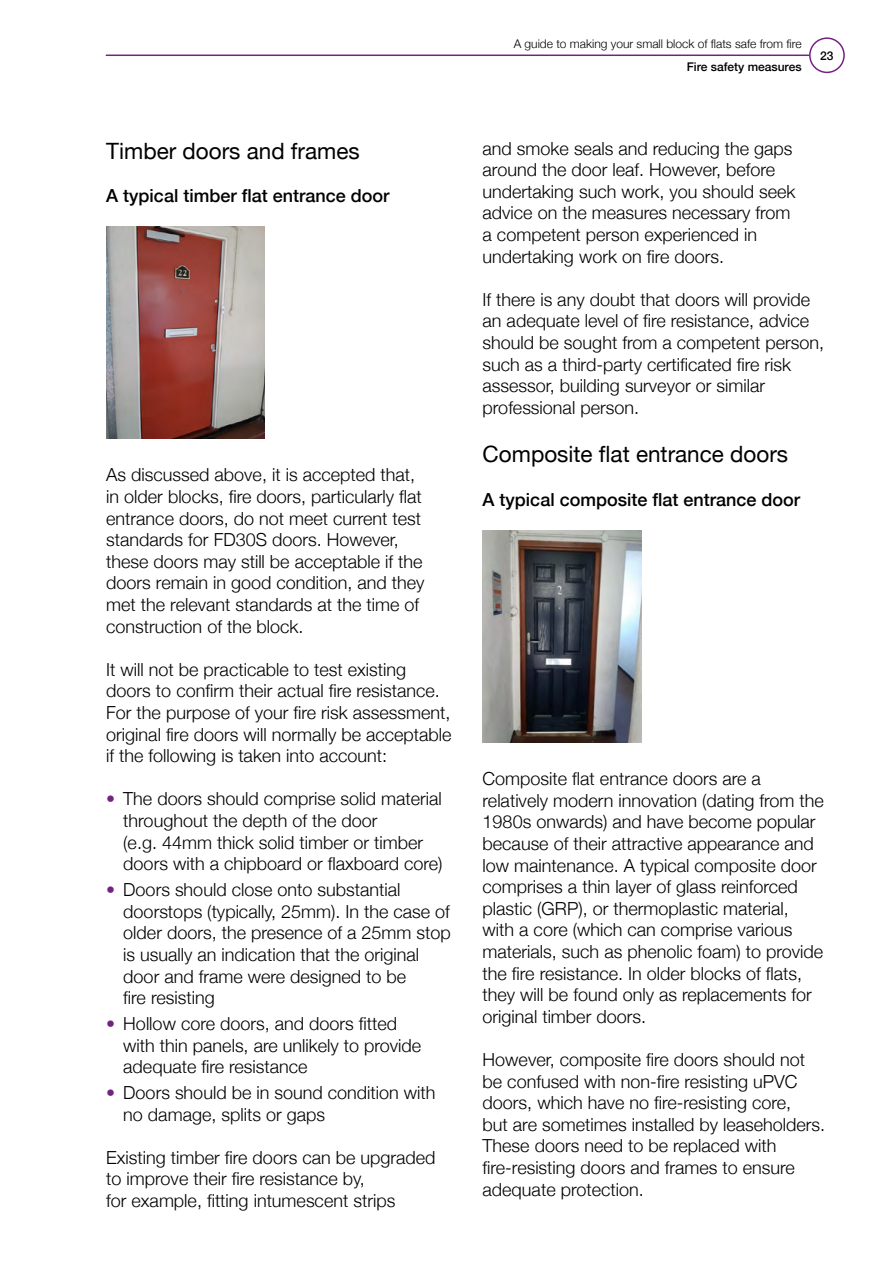
<style>
.page{position:relative;width:893px;height:1263px;background:#fff}
.page>*{position:absolute;margin:0;border:0;box-sizing:border-box;transform-origin:0 0}
.H3___H2{font:22.5px "Helvetica Neue";color:#000}
.Body{font:300 18px/21.6px "Helvetica Neue";color:#000}
.Body___bullets{font:300 18px/21.6px "Helvetica Neue";color:#000}
.Body___caption{font:500 18px "Helvetica Neue";color:#000}
.t1{font:300 12px "Helvetica Neue";color:#000}
.t2{font:500 12px "Helvetica Neue";color:#000}
.s1{font-weight:500;color:#732282}
</style>
<div class="page">
<img style="left:106px;top:227px;width:159px;height:211px">
<img style="left:483px;top:531px;width:158px;height:211px">
<hr style="left:106px;top:55px;width:703px;height:1px;background:#732282">
<div style="left:809px;top:37px;width:36px;height:36px;border:2px solid #732282;border-radius:50%"></div>
<h3 class="H3___H2" style="left:106px;top:134px;width:255px">Timber doors and frames</h3>
<p class="Body___caption" style="left:106px;top:181px;width:285px">A typical timber flat entrance door</p>
<p class="Body" style="left:106px;top:463px;width:320px">As discussed above, it is accepted that, in older blocks, fire doors, particularly flat entrance doors, do not meet current test standards for FD30S doors. However, these doors may still be acceptable if the doors remain in good condition, and they met the relevant standards at the time of construction of the block.</p>
<p class="Body" style="left:106px;top:657px;width:347px">It will not be practicable to test existing doors to confirm their actual fire resistance.<br>For the purpose of your fire risk assessment, original fire doors will normally be acceptable if the following is taken into account:</p>
<p class="Body___bullets" style="left:123px;top:787px;width:321px;text-indent:-17px"><span class="s1">•</span> The doors should comprise solid material throughout the depth of the door<br>(e.g. 44mm thick solid timber or timber doors with a chipboard or flaxboard core)</p>
<p class="Body___bullets" style="left:123px;top:877px;width:329px;text-indent:-17px"><span class="s1">•</span> Doors should close onto substantial doorstops (typically, 25mm). In the case of older doors, the presence of a 25mm stop is usually an indication that the original door and frame were designed to be<br>fire resisting</p>
<p class="Body___bullets" style="left:123px;top:1011px;width:299px;text-indent:-17px"><span class="s1">•</span> Hollow core doors, and doors fitted with thin panels, are unlikely to provide adequate fire resistance</p>
<p class="Body___bullets" style="left:123px;top:1080px;width:314px;text-indent:-17px"><span class="s1">•</span> Doors should be in sound condition with no damage, splits or gaps</p>
<p class="Body" style="left:106px;top:1145px;width:331px">Existing timber fire doors can be upgraded to improve their fire resistance by,<br>for example, fitting intumescent strips</p>
<p class="t1" style="left:514px;top:34px;width:289px">A guide to making your small block of flats safe from fire</p>
<p class="t2" style="left:687px;top:57px;width:116px">Fire safety measures</p>
<p class="t2" style="left:820px;top:46px;width:15px">23</p>
<p class="Body" style="left:483px;top:136px;width:314px">and smoke seals and reducing the gaps around the door leaf. However, before undertaking such work, you should seek advice on the measures necessary from a competent person experienced in undertaking work on fire doors.</p>
<p class="Body" style="left:483px;top:287px;width:343px">If there is any doubt that doors will provide an adequate level of fire resistance, advice should be sought from a competent person, such as a third-party certificated fire risk assessor, building surveyor or similar professional person.</p>
<h3 class="H3___H2" style="left:483px;top:438px;width:307px">Composite flat entrance doors</h3>
<p class="Body___caption" style="left:483px;top:485px;width:319px">A typical composite flat entrance door</p>
<p class="Body" style="left:483px;top:767px;width:343px">Composite flat entrance doors are a relatively modern innovation (dating from the 1980s onwards) and have become popular because of their attractive appearance and low maintenance. A typical composite door comprises a thin layer of glass reinforced plastic (GRP), or thermoplastic material, with a core (which can comprise various materials, such as phenolic foam) to provide the fire resistance. In older blocks of flats, they will be found only as replacements for original timber doors.</p>
<p class="Body" style="left:483px;top:1047px;width:344px">However, composite fire doors should not be confused with non-fire resisting uPVC doors, which have no fire-resisting core,<br>but are sometimes installed by leaseholders.<br>These doors need to be replaced with fire-resisting doors and frames to ensure adequate protection.</p>
</div>
